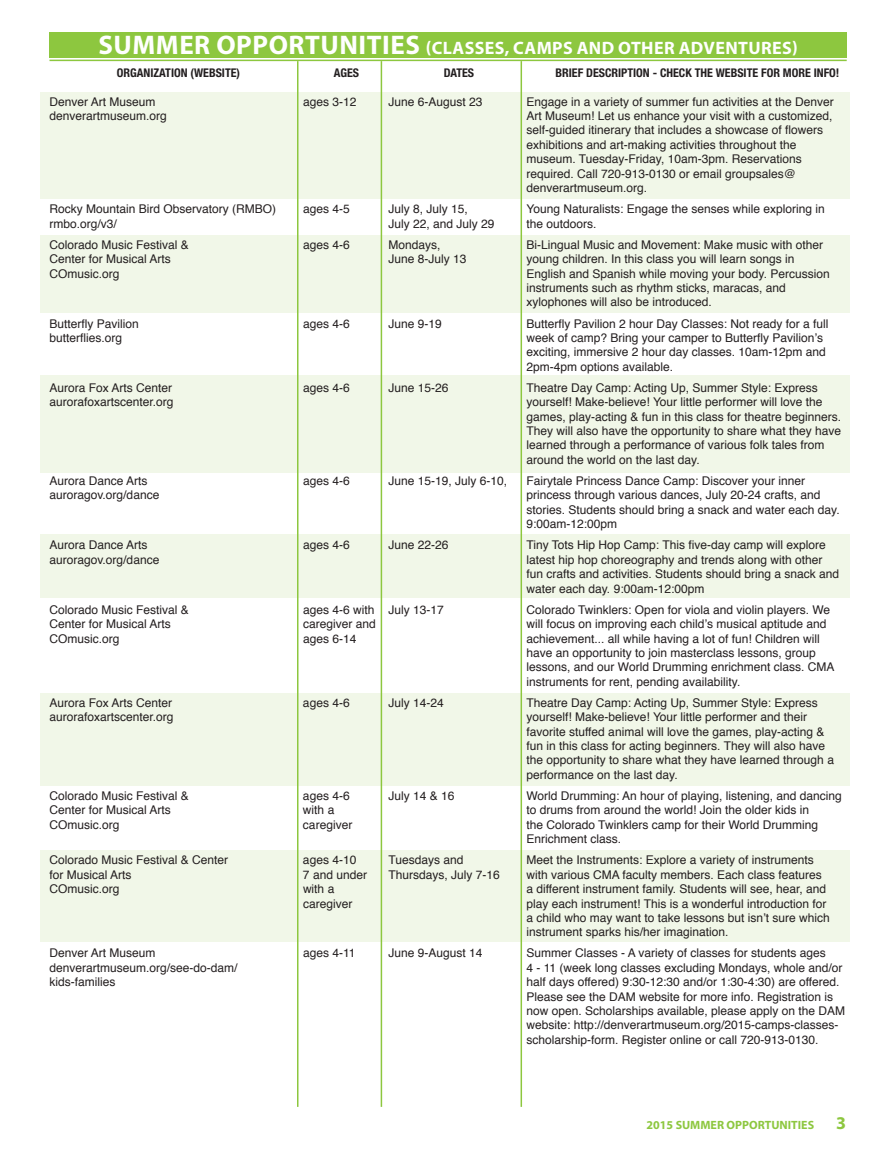
<style>
.page{position:relative;width:891px;height:1161px;background:#fff}
.page>*{position:absolute;margin:0;border:0;box-sizing:border-box;transform-origin:0 0}
.t1{font:700 18px "Myriad Pro";letter-spacing:.02em;color:#fff}
.t2{font:12px/14.4px "Helvetica";color:#231e1f}
.t3{font:700 condensed 12px "Helvetica Neue LT Std";color:#231f20}
.t4{font:700 12px "Myriad Pro";color:#8dc73f}
.s1{font-size:27px}
.s2{font-size:18px}
</style>
<div class="page">
<hr style="left:50px;top:60px;width:797px;height:1px;background:#8dc73f">
<div style="left:50px;top:32px;width:797px;height:26px;background:#8dc73f"></div>
<div style="left:40px;top:235px;width:810px;height:78px;background:#f1f7e8"></div>
<div style="left:40px;top:375px;width:810px;height:97px;background:#f1f7e8"></div>
<div style="left:40px;top:693px;width:810px;height:93px;background:#f1f7e8"></div>
<div style="left:40px;top:534px;width:810px;height:64px;background:#f1f7e8"></div>
<div style="left:40px;top:850px;width:810px;height:92px;background:#f1f7e8"></div>
<div style="left:40px;top:93px;width:810px;height:106px;background:#f1f7e8"></div>
<hr style="left:297px;top:61px;width:1px;height:1046px;background:#8dc73f">
<hr style="left:381px;top:61px;width:1px;height:1046px;background:#8dc73f">
<hr style="left:521px;top:61px;width:1px;height:1046px;background:#8dc73f">
<h1 class="t1" style="left:99px;top:38px;width:701px"><span class="s1">SUMMER OPPORTUNITIES</span> (CLASSES, CAMPS AND OTHER ADVENTURES)</h1>
<p class="t3" style="left:117px;top:66px;width:125px">ORGANIZATION (WEBSITE)</p>
<p class="t3" style="left:334px;top:66px;width:27px">AGES</p>
<p class="t3" style="left:444px;top:66px;width:32px">DATES</p>
<p class="t3" style="left:555px;top:66px;width:286px">BRIEF DESCRIPTION - CHECK THE WEBSITE FOR MORE INFO!</p>
<p class="t2" style="left:50px;top:95px;width:108px">Denver Art Museum</p>
<p class="t2" style="left:303px;top:95px;width:55px">ages 3-12</p>
<p class="t2" style="left:388px;top:95px;width:96px">June 6-August 23</p>
<p class="t2" style="left:526px;top:95px;width:309px">Engage in a variety of summer fun activities at the Denver</p>
<p class="t2" style="left:50px;top:109px;width:119px">denverartmuseum.org</p>
<p class="t2" style="left:526px;top:109px;width:308px">Art Museum! Let us enhance your visit with a customized, self-guided itinerary that includes a showcase of flowers exhibitions and art-making activities throughout the museum. Tuesday-Friday, 10am-3pm. Reservations required. Call 720-913-0130 or email groupsales@ denverartmuseum.org.</p>
<p class="t2" style="left:50px;top:202px;width:228px">Rocky Mountain Bird Observatory (RMBO)</p>
<p class="t2" style="left:303px;top:202px;width:48px">ages 4-5</p>
<p class="t2" style="left:388px;top:202px;width:81px">July 8, July 15,</p>
<p class="t2" style="left:526px;top:202px;width:300px">Young Naturalists: Engage the senses while exploring in</p>
<p class="t2" style="left:50px;top:217px;width:69px">rmbo.org/v3/</p>
<p class="t2" style="left:388px;top:217px;width:108px">July 22, and July 29</p>
<p class="t2" style="left:526px;top:217px;width:72px">the outdoors.</p>
<p class="t2" style="left:50px;top:238px;width:141px">Colorado Music Festival &amp;</p>
<p class="t2" style="left:303px;top:238px;width:48px">ages 4-6</p>
<p class="t2" style="left:388px;top:238px;width:54px">Mondays,</p>
<p class="t2" style="left:526px;top:238px;width:298px">Bi-Lingual Music and Movement: Make music with other</p>
<p class="t2" style="left:50px;top:252px;width:123px">Center for Musical Arts</p>
<p class="t2" style="left:388px;top:252px;width:80px">June 8-July 13</p>
<p class="t2" style="left:526px;top:252px;width:270px">young children. In this class you will learn songs in</p>
<p class="t2" style="left:50px;top:267px;width:72px">COmusic.org</p>
<p class="t2" style="left:526px;top:267px;width:305px">English and Spanish while moving your body. Percussion instruments such as rhythm sticks, maracas, and xylophones will also be introduced.</p>
<p class="t2" style="left:50px;top:316px;width:91px">Butterfly Pavilion</p>
<p class="t2" style="left:303px;top:316px;width:48px">ages 4-6</p>
<p class="t2" style="left:388px;top:316px;width:55px">June 9-19</p>
<p class="t2" style="left:526px;top:316px;width:304px">Butterfly Pavilion 2 hour Day Classes: Not ready for a full</p>
<p class="t2" style="left:50px;top:331px;width:74px">butterflies.org</p>
<p class="t2" style="left:526px;top:331px;width:301px">week of camp? Bring your camper to Butterfly Pavilion’s exciting, immersive 2 hour day classes. 10am-12pm and<br>2pm-4pm options available.</p>
<p class="t2" style="left:50px;top:381px;width:124px">Aurora Fox Arts Center</p>
<p class="t2" style="left:303px;top:381px;width:48px">ages 4-6</p>
<p class="t2" style="left:388px;top:381px;width:62px">June 15-26</p>
<p class="t2" style="left:526px;top:381px;width:293px">Theatre Day Camp: Acting Up, Summer Style: Express</p>
<p class="t2" style="left:50px;top:395px;width:126px">aurorafoxartscenter.org</p>
<p class="t2" style="left:526px;top:395px;width:316px">yourself! Make-believe! Your little performer will love the games, play-acting &amp; fun in this class for theatre beginners.<br>They will also have the opportunity to share what they have learned through a performance of various folk tales from around the world on the last day.</p>
<p class="t2" style="left:50px;top:474px;width:100px">Aurora Dance Arts</p>
<p class="t2" style="left:303px;top:474px;width:48px">ages 4-6</p>
<p class="t2" style="left:388px;top:474px;width:120px">June 15-19, July 6-10,</p>
<p class="t2" style="left:526px;top:474px;width:280px">Fairytale Princess Dance Camp: Discover your inner</p>
<p class="t2" style="left:50px;top:488px;width:111px">auroragov.org/dance</p>
<p class="t2" style="left:526px;top:488px;width:315px">princess through various dances, July 20-24 crafts, and stories. Students should bring a snack and water each day.<br>9:00am-12:00pm</p>
<p class="t2" style="left:50px;top:538px;width:100px">Aurora Dance Arts</p>
<p class="t2" style="left:303px;top:538px;width:48px">ages 4-6</p>
<p class="t2" style="left:388px;top:538px;width:62px">June 22-26</p>
<p class="t2" style="left:526px;top:538px;width:301px">Tiny Tots Hip Hop Camp: This five-day camp will explore</p>
<p class="t2" style="left:50px;top:553px;width:111px">auroragov.org/dance</p>
<p class="t2" style="left:526px;top:553px;width:314px">latest hip hop choreography and trends along with other fun crafts and activities. Students should bring a snack and water each day. 9:00am-12:00pm</p>
<p class="t2" style="left:50px;top:603px;width:141px">Colorado Music Festival &amp;</p>
<p class="t2" style="left:303px;top:603px;width:142px">ages 4-6 with July 13-17</p>
<p class="t2" style="left:526px;top:603px;width:305px">Colorado Twinklers: Open for viola and violin players. We</p>
<p class="t2" style="left:50px;top:617px;width:123px">Center for Musical Arts</p>
<p class="t2" style="left:303px;top:617px;width:74px">caregiver and</p>
<p class="t2" style="left:526px;top:617px;width:302px">will focus on improving each child’s musical aptitude and</p>
<p class="t2" style="left:50px;top:631px;width:72px">COmusic.org</p>
<p class="t2" style="left:303px;top:631px;width:55px">ages 6-14</p>
<p class="t2" style="left:526px;top:631px;width:309px">achievement... all while having a lot of fun! Children will have an opportunity to join masterclass lessons, group lessons, and our World Drumming enrichment class. CMA instruments for rent, pending availability.</p>
<p class="t2" style="left:49px;top:696px;width:124px">Aurora Fox Arts Center</p>
<p class="t2" style="left:303px;top:696px;width:48px">ages 4-6</p>
<p class="t2" style="left:388px;top:696px;width:57px">July 14-24</p>
<p class="t2" style="left:526px;top:696px;width:293px">Theatre Day Camp: Acting Up, Summer Style: Express</p>
<p class="t2" style="left:49px;top:710px;width:126px">aurorafoxartscenter.org</p>
<p class="t2" style="left:526px;top:710px;width:309px">yourself! Make-believe! Your little performer and their favorite stuffed animal will love the games, play-acting &amp; fun in this class for acting beginners. They will also have the opportunity to share what they have learned through a performance on the last day.</p>
<p class="t2" style="left:49px;top:789px;width:141px">Colorado Music Festival &amp;</p>
<p class="t2" style="left:303px;top:789px;width:48px">ages 4-6</p>
<p class="t2" style="left:388px;top:789px;width:68px">July 14 &amp; 16</p>
<p class="t2" style="left:526px;top:789px;width:317px">World Drumming: An hour of playing, listening, and dancing</p>
<p class="t2" style="left:49px;top:803px;width:123px">Center for Musical Arts</p>
<p class="t2" style="left:303px;top:803px;width:33px">with a</p>
<p class="t2" style="left:526px;top:803px;width:284px">to drums from around the world! Join the older kids in</p>
<p class="t2" style="left:49px;top:818px;width:72px">COmusic.org</p>
<p class="t2" style="left:303px;top:818px;width:51px">caregiver</p>
<p class="t2" style="left:526px;top:818px;width:293px">the Colorado Twinklers camp for their World Drumming<br>Enrichment class.</p>
<p class="t2" style="left:49px;top:853px;width:180px">Colorado Music Festival &amp; Center</p>
<p class="t2" style="left:303px;top:853px;width:55px">ages 4-10</p>
<p class="t2" style="left:388px;top:853px;width:76px">Tuesdays and</p>
<p class="t2" style="left:526px;top:853px;width:289px">Meet the Instruments: Explore a variety of instruments</p>
<p class="t2" style="left:49px;top:868px;width:84px">for Musical Arts</p>
<p class="t2" style="left:303px;top:868px;width:66px">7 and under</p>
<p class="t2" style="left:388px;top:868px;width:113px">Thursdays, July 7-16</p>
<p class="t2" style="left:526px;top:868px;width:297px">with various CMA faculty members. Each class features</p>
<p class="t2" style="left:50px;top:882px;width:72px">COmusic.org</p>
<p class="t2" style="left:303px;top:882px;width:33px">with a</p>
<p class="t2" style="left:526px;top:882px;width:301px">a different instrument family. Students will see, hear, and</p>
<p class="t2" style="left:303px;top:896px;width:51px">caregiver</p>
<p class="t2" style="left:526px;top:896px;width:305px">play each instrument! This is a wonderful introduction for a child who may want to take lessons but isn’t sure which instrument sparks his/her imagination.</p>
<p class="t2" style="left:50px;top:946px;width:108px">Denver Art Museum</p>
<p class="t2" style="left:303px;top:946px;width:54px">ages 4-11</p>
<p class="t2" style="left:388px;top:946px;width:96px">June 9-August 14</p>
<p class="t2" style="left:526px;top:946px;width:301px">Summer Classes - A variety of classes for students ages</p>
<p class="t2" style="left:50px;top:961px;width:190px">denverartmuseum.org/see-do-dam/</p>
<p class="t2" style="left:526px;top:961px;width:317px">4 - 11 (week long classes excluding Mondays, whole and/or</p>
<p class="t2" style="left:50px;top:975px;width:67px">kids-families</p>
<p class="t2" style="left:526px;top:975px;width:320px">half days offered) 9:30-12:30 and/or 1:30-4:30) are offered.<br>Please see the DAM website for more info. Registration is now open. Scholarships available, please apply on the DAM website: http://denverartmuseum.org/2015-camps-classes&shy;scholarship-form. Register online or call 720-913-0130.</p>
<p class="t4" style="left:647px;top:1119px;width:201px">2015 SUMMER OPPORTUNITIES <span class="s2">3</span></p>
</div>
